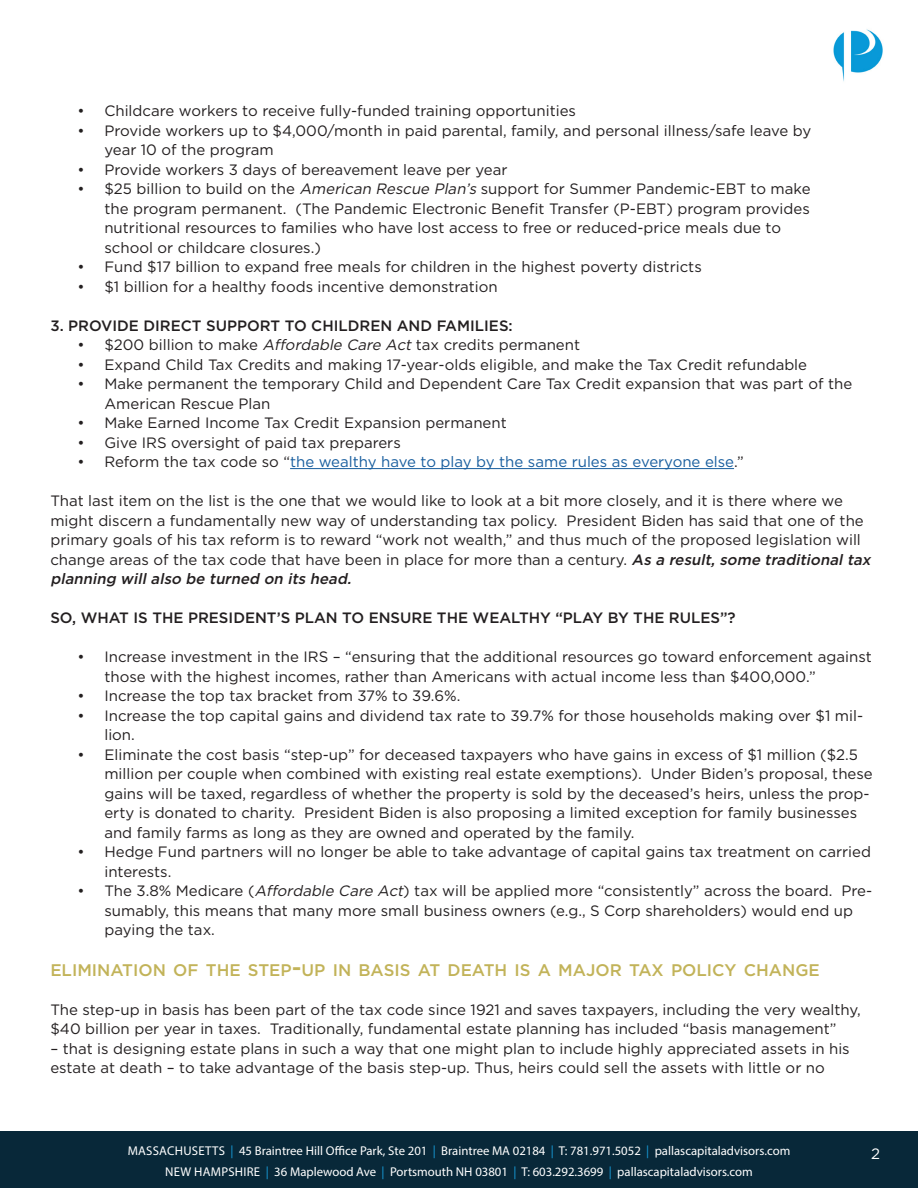
<style>
.page{position:relative;width:918px;height:1188px;background:#fff}
.page>*{position:absolute;margin:0;border:0;box-sizing:border-box;transform-origin:0 0}
.t1{font:500 16.8px "Gotham";color:#c2b359}
.t2{font:15px/19.5px "Gotham";color:#231f20}
.t3{font:500 15px "Gotham";color:#231f20}
.t4{font:15px "Gotham";color:#175d9e}
.t5{font:15px "Gotham";color:#fff}
.t6{font:12.75px "Myriad Pro";color:#fff}
.s1{font-style:italic}
.s2{color:#231f20}
.s3{font-weight:500;font-style:italic}
.s4{font-size:24px}
.s5{color:#179ad7}
</style>
<div class="page">
<div style="left:0;top:1132px;width:918px;height:56px;background:#082839"></div>
<img style="left:833px;top:29px;width:50px;height:53px">
<hr style="left:290px;top:468px;width:444px;height:1px;background:#175d9e">
<p class="t2" style="left:77px;top:101px;width:500px">• Childcare workers to receive fully-funded training opportunities</p>
<p class="t2" style="left:104px;top:120px;width:708px;text-indent:-27px">• Provide workers up to $4,000/month in paid parental, family, and personal illness/safe leave by year 10 of the program</p>
<p class="t2" style="left:77px;top:159px;width:432px">• Provide workers 3 days of bereavement leave per year</p>
<p class="t2" style="left:104px;top:179px;width:708px;text-indent:-27px">• $25 billion to build on the <span class="s1">American Rescue Plan’s</span> support for Summer Pandemic-EBT to make the program permanent. (The Pandemic Electronic Benefit Transfer (P-EBT) program provides nutritional resources to families who have lost access to free or reduced-price meals due to school or childcare closures.)</p>
<p class="t2" style="left:77px;top:257px;width:626px">• Fund $17 billion to expand free meals for children in the highest poverty districts</p>
<p class="t2" style="left:77px;top:276px;width:422px">• $1 billion for a healthy foods incentive demonstration</p>
<p class="t3" style="left:50px;top:315px;width:464px">3. PROVIDE DIRECT SUPPORT TO CHILDREN AND FAMILIES:</p>
<p class="t2" style="left:77px;top:335px;width:504px">• $200 billion to make <span class="s1">Affordable Care Act</span>tax credits permanent</p>
<p class="t2" style="left:77px;top:354px;width:731px">• Expand Child Tax Credits and making 17-year-olds eligible, and make the Tax Credit refundable</p>
<p class="t2" style="left:104px;top:374px;width:749px;text-indent:-27px">• Make permanent the temporary Child and Dependent Care Tax Credit expansion that was part of the<br>American Rescue Plan</p>
<p class="t2" style="left:77px;top:413px;width:431px">• Make Earned Income Tax Credit Expansion permanent</p>
<p class="t2" style="left:77px;top:432px;width:325px">• Give IRS oversight of paid tax preparers</p>
<p class="t4" style="left:77px;top:452px;width:668px"><span class="s2">• Reform the tax code so “</span>the wealthy have to play by the same rules as everyone else<span class="s2">.”</span></p>
<p class="t2" style="left:50px;top:491px;width:826px">That last item on the list is the one that we would like to look at a bit more closely, and it is there where we might discern a fundamentally new way of understanding tax policy. President Biden has said that one of the primary goals of his tax reform is to reward “work not wealth,” and thus much of the proposed legislation will change areas of the tax code that have been in place for more than a century. <span class="s3">As a result,some traditionaltax planning willalso be turned on its head.</span></p>
<p class="t3" style="left:50px;top:608px;width:687px">SO, WHAT IS THE PRESIDENT’S PLAN TO ENSURE THE WEALTHY “PLAY BY THE RULES”?</p>
<p class="t2" style="left:104px;top:647px;width:769px;text-indent:-27px">• Increase investment in the IRS – “ensuring that the additional resources go toward enforcement against those with the highest incomes, rather than Americans with actual income less than $400,000.”</p>
<p class="t2" style="left:77px;top:686px;width:385px">• Increase the top tax bracket from 37% to 39.6%.</p>
<p class="t2" style="left:104px;top:705px;width:760px;text-indent:-27px">• Increase the top capital gains and dividend tax rate to 39.7% for those households making over $1 mil&shy;lion.</p>
<p class="t2" style="left:104px;top:744px;width:770px;text-indent:-27px">• Eliminate the cost basis “step-up” for deceased taxpayers who have gains in excess of $1 million ($2.5 million per couple when combined with existing real estate exemptions). Under Biden’s proposal, these gains will be taxed, regardless of whether the property is sold by the deceased’s heirs, unless the prop&shy;erty is donated to charity. President Biden is also proposing a limited exception for family businesses and family farms as long as they are owned and operated by the family.</p>
<p class="t2" style="left:104px;top:842px;width:768px;text-indent:-27px">• Hedge Fund partners will no longer be able to take advantage of capital gains tax treatment on carried interests.</p>
<p class="t2" style="left:104px;top:881px;width:769px;text-indent:-27px">• The 3.8% Medicare (<span class="s1">Affordable Care Act</span>) tax will be applied more “consistently” across the board. Pre&shy;sumably, this means that many more small business owners (e.g., S Corp shareholders) would end up paying the tax.</p>
<p class="t1" style="left:50px;top:959px;width:771px">ELIMINATION OF THE STEP<span class="s4">-</span>UP IN BASIS AT DEATH IS A MAJOR TAX POLICY CHANGE</p>
<p class="t2" style="left:50px;top:999px;width:812px">The step-up in basis has been part of the tax code since 1921 and saves taxpayers, including the very wealthy, $40 billion per year in taxes. Traditionally, fundamental estate planning has included “basis management”</p>
<p class="t2" style="left:50px;top:1038px;width:801px">– that is designing estate plans in such a way that one might plan to include highly appreciated assets in his estate at death – to take advantage of the basis step-up. Thus, heirs could sell the assets with little or no</p>
<p class="t6" style="left:128px;top:1143px;width:664px">MASSACHUSETTS <span class="s5">|</span> 45 Braintree Hill Office Park, Ste 201 <span class="s5">|</span> Braintree MA 02184 <span class="s5">|</span> T: 781.971.5052 <span class="s5">|</span> pallascapitaladvisors.com</p>
<p class="t5" style="left:871px;top:1145px;width:10px">2</p>
<p class="t6" style="left:165px;top:1164px;width:589px">NEW HAMPSHIRE <span class="s5">|</span> 36 Maplewood Ave <span class="s5">|</span> Portsmouth NH 03801 <span class="s5">|</span> T: 603.292.3699 <span class="s5">|</span> pallascapitaladvisors.com</p>
</div>
